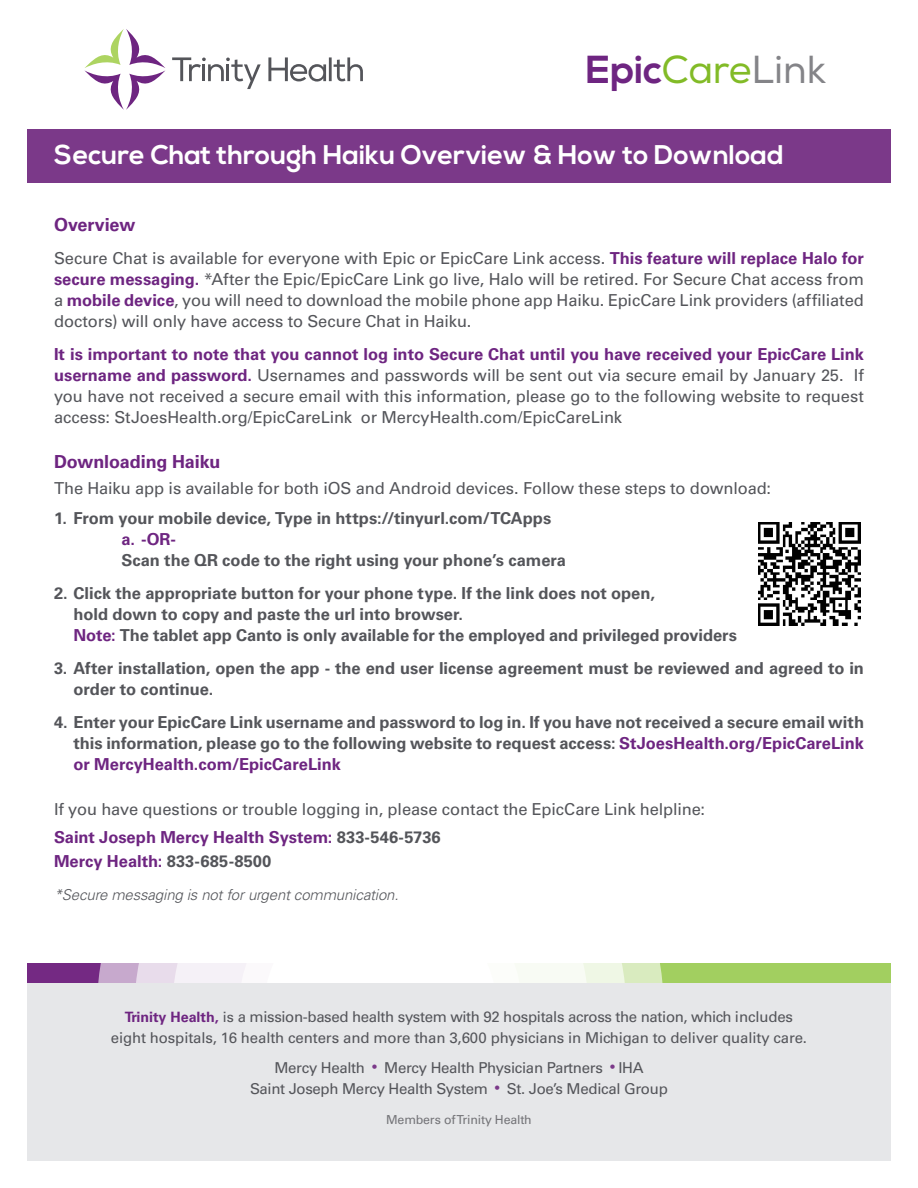
<style>
.page{position:relative;width:918px;height:1188px;background:#fff}
.page>*{position:absolute;margin:0;border:0;box-sizing:border-box;transform-origin:0 0}
.t1{font:700 39px "Nexa";color:#6e2581}
.t2{font:700 27px "Nexa";color:#fff}
.t3{font:700 18px "Univers LT Std";letter-spacing:-.005em;color:#6e2581}
.t4{font:16.5px/21px "Univers LT Std";letter-spacing:-.01em;color:#54555a;text-align:justify}
.t5{font:700 16.5px/21px "Univers LT Std";color:#54555a}
.t6{font:700 16.5px/24px "Univers LT Std";color:#6e2581}
.t7{font:15px/21px "Univers LT Std";letter-spacing:-.02em;color:#54555a;text-align:center}
.t8{font:italic 300 15px "Univers LT Std";letter-spacing:-.01em;color:#54555a}
.t9{font:12.3px "Univers LT Std";letter-spacing:-.015em;color:#747478}
.s1{font-weight:400;color:#82bb27}
.s2{font-weight:400;color:#848488}
.s3{font-weight:700;color:#6e2581}
.s4{color:#6e2581}
.s5{color:#54555a}
.s6{font-weight:700;font-size:14.25px;color:#6e2581}
.s7{font-size:14.25px}
.s8{font-size:12px;color:#7b3989}
</style>
<div class="page">
<div style="left:27px;top:971px;width:864px;height:190px;background:#e6e7e9"></div>
<svg style="left:172px;top:57px;width:89px;height:32px"></svg>
<svg style="left:268px;top:57px;width:95px;height:25px"></svg>
<svg style="left:84px;top:29px;width:81px;height:81px"></svg>
<div style="left:27px;top:129px;width:864px;height:54px;background:#7b3989"></div>
<img style="left:758px;top:523px;width:103px;height:102px">
<svg style="left:27px;top:963px;width:864px;height:19px;background:#97a768"></svg>
<svg style="left:97px;top:963px;width:567px;height:19px"></svg>
<h1 class="t1" style="left:586px;top:47px;width:242px">Epic<span class="s1">Care</span><span class="s2">Link</span></h1>
<p class="t2" style="left:54px;top:139px;width:731px">Secure Chat through Haiku Overview &amp; How to Download</p>
<h4 class="t3" style="left:54px;top:214px;width:83px">Overview</h4>
<p class="t4" style="left:54px;top:248px;width:812px">Secure Chat is available for everyone with Epic or EpicCare Link access. <span class="s3">This feature will replace Halo for secure messaging.</span> *After the Epic/EpicCare Link go live, Halo will be retired. For Secure Chat access from a <span class="s3">mobile device</span>, you will need to download the mobile phone app Haiku. EpicCare Link providers (affliated doctors) will only have access to Secure Chat in Haiku.</p>
<p class="t4" style="left:54px;top:344px;width:812px"><span class="s3">It is important to note that you cannot log into Secure Chat until you have received your EpicCare Link username and password.</span> Usernames and passwords will be sent out via secure email by January 25. If you have not received a secure email with this information, please go to the following website to request access: StJoesHealth.org/EpicCareLink or MercyHealth.com/EpicCareLink</p>
<h4 class="t3" style="left:54px;top:451px;width:168px">Downloading Haiku</h4>
<p class="t4" style="left:54px;top:477px;width:719px">The Haiku app is available for both iOS and Android devices. Follow these steps to download:</p>
<p class="t5" style="left:54px;top:508px;width:499px">1. From your mobile device, Type in https://tinyurl.com/TCApps</p>
<p class="t6" style="left:122px;top:527px;width:56px">a. -OR-</p>
<p class="t5" style="left:122px;top:550px;width:446px">Scan the QR code to the right using your phone’s camera</p>
<p class="t5" style="left:74px;top:583px;width:583px;text-indent:-20px">2. Click the appropriate button for your phone type. If the link does not open, hold down to copy and paste the url into browser.</p>
<p class="t5" style="left:74px;top:625px;width:665px"><span class="s4">Note:</span> The tablet app Canto is only available for the employed and privileged providers</p>
<p class="t5" style="left:74px;top:658px;width:792px;text-indent:-20px">3. After installation, open the app - the end user license agreement must be reviewed and agreed to in order to continue.</p>
<p class="t5" style="left:74px;top:712px;width:792px;text-align:justify;text-indent:-20px">4. Enter your EpicCare Link username and password to log in. If you have not received a secure email with this information, please go to the following website to request access: <span class="s4">StJoesHealth.org/EpicCareLink or MercyHealth.com/EpicCareLink</span></p>
<p class="t4" style="left:54px;top:798px;width:653px">If you have questions or trouble logging in, please contact the EpicCare Link helpline:</p>
<p class="t6" style="left:54px;top:826px;width:388px">Saint Joseph Mercy Health System: <span class="s5">833-546-5736<br></span>Mercy Health: <span class="s5">833-685-8500</span></p>
<p class="t8" style="left:54px;top:886px;width:346px">*Secure messaging is not for urgent communication.</p>
<p class="t7" style="left:111px;top:1006px;width:698px"><span class="s6">Trinity Health,</span> <span class="s7">is</span> a mission-based health system with 92 hospitals across the nation, which includes eight hospitals, 16 health centers and more than 3,600 physicians in Michigan to deliver quality care.</p>
<p class="t7" style="left:250px;top:1057px;width:419px">Mercy Health <span class="s8">•</span> Mercy Health Physician Partners <span class="s8">•</span> IHA<br>Saint Joseph Mercy Health System <span class="s8">•</span> St. Joe’s Medical Group</p>
<p class="t9" style="left:386px;top:1112px;width:147px">Members of Trinity Health</p>
</div>
